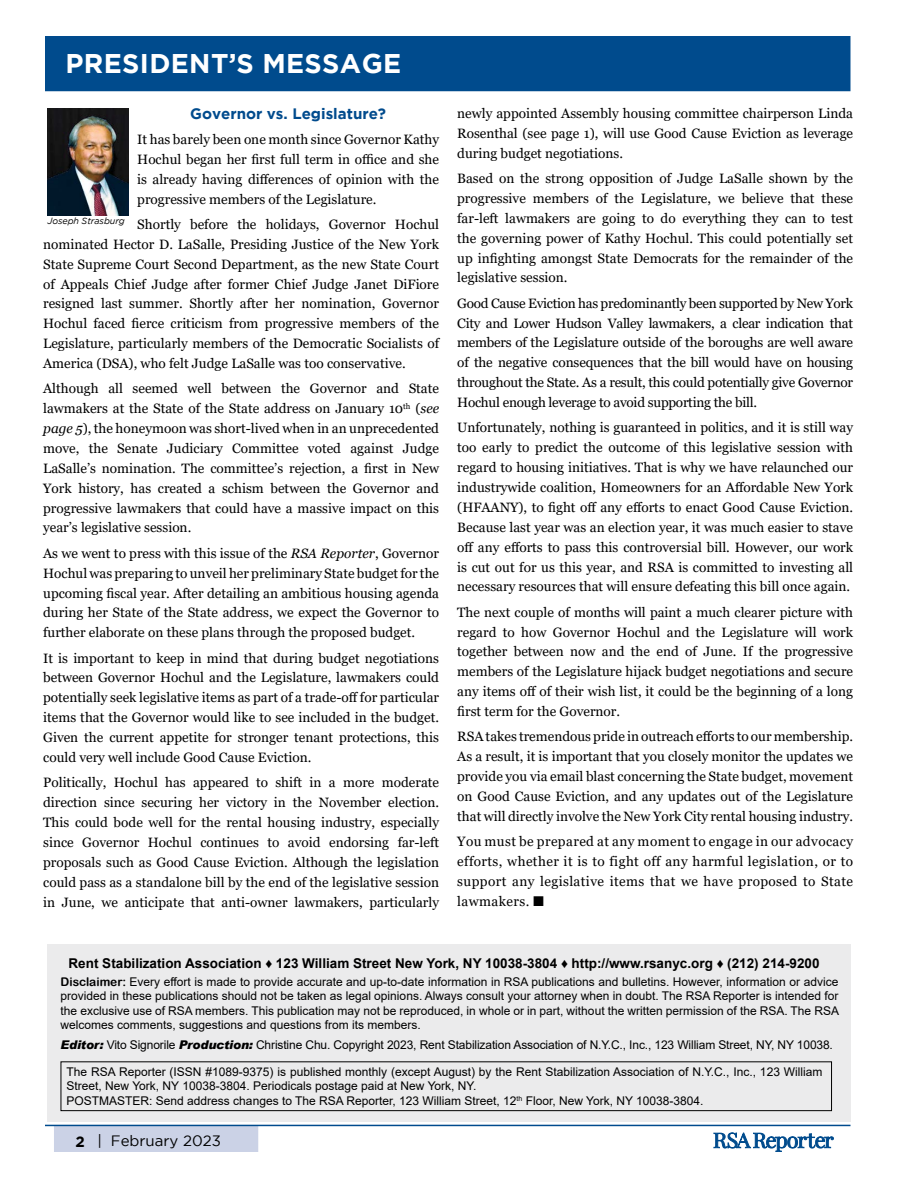
<style>
.page{position:relative;width:918px;height:1188px;background:#fff}
.page>*{position:absolute;margin:0;border:0;box-sizing:border-box;transform-origin:0 0}
.t1{font:700 27px "Gotham";letter-spacing:.015em;color:#fff}
.t2{font:700 27px "Gotham";letter-spacing:-.005em;color:#fff}
.t3{font:700 15.15px "Gotham";color:#004b8d}
.t4{font:15px "Gotham";color:#000}
.t5{font:700 15px "Gotham";color:#000}
.t6{font:13.65px/20px "Georgia";color:#000;text-align:justify}
.t7{font:700 13.5px "Arial";color:#000}
.t8{font:12px/14.2px "Arial";color:#000;text-align:justify}
.t9{font:italic 9px "Gotham";letter-spacing:-.005em;color:#000}
.s1{font-style:italic}
.s2{font-family:"Monotype Sorts";font-size:13.5px}
.s3{font-family:"Arial Rounded MT Bold"}
.s4{font-weight:900;font-style:italic}
</style>
<div class="page">
<div style="left:54px;top:1125px;width:204px;height:27px;background:#cbd2e6;border:2px solid #cbd2e6"></div>
<hr style="left:45px;top:1125px;width:805px;height:1px;background:#004b8d">
<svg style="left:713px;top:1132px;width:121px;height:20px"></svg>
<div style="left:45px;top:36px;width:805px;height:55px;background:#004b8d"></div>
<div style="left:47px;top:945px;width:803px;height:177px;background:#ebebec"></div>
<div style="left:61px;top:1062px;width:771px;height:49px;border:1px solid #000"></div>
<img style="left:48px;top:108px;width:80px;height:107px">
<h1 class="t1" style="left:65px;top:47px;width:241px">PRESIDENT’s message</h1>
<p class="t3" style="left:190px;top:105px;width:197px">Governor vs. Legislature?</p>
<p class="t6" style="left:137px;top:130px;width:303px">It has barely been one month since Governor Kathy Hochul began her first full term in office and she is already having differences of opinion with the progressive members of the Legislature.</p>
<p class="t6" style="left:43px;top:214px;width:397px;text-indent:94px">Shortly before the holidays, Governor Hochul nominated Hector D. LaSalle, Presiding Justice of the New York State Supreme Court Second Department, as the new State Court of Appeals Chief Judge after former Chief Judge Janet DiFiore resigned last summer. Shortly after her nomination, Governor Hochul faced fierce criticism from progressive members of the Legislature, particularly members of the Democratic Socialists of America (DSA), who felt Judge LaSalle was too conservative.</p>
<p class="t6" style="left:43px;top:379px;width:397px">Although all seemed well between the Governor and State lawmakers at the State of the State address on January 10<sup>th</sup> (<span class="s1">see page 5</span>), the honeymoon was short-lived when in an unprecedented move, the Senate Judiciary Committee voted against Judge LaSalle’s nomination. The committee’s rejection, a first in New York history, has created a schism between the Governor and progressive lawmakers that could have a massive impact on this year’s legislative session.</p>
<p class="t6" style="left:43px;top:543px;width:397px">As we went to press with this issue of the <span class="s1">RSA Reporter</span>, Governor Hochul was preparing to unveil her preliminary State budget for the upcoming fiscal year. After detailing an ambitious housing agenda during her State of the State address, we expect the Governor to further elaborate on these plans through the proposed budget.</p>
<p class="t6" style="left:43px;top:648px;width:397px">It is important to keep in mind that during budget negotiations between Governor Hochul and the Legislature, lawmakers could potentially seek legislative items as part of a trade-off for particular items that the Governor would like to see included in the budget.<br>Given the current appetite for stronger tenant protections, this could very well include Good Cause Eviction.</p>
<p class="t6" style="left:43px;top:773px;width:397px">Politically, Hochul has appeared to shift in a more moderate direction since securing her victory in the November election.<br>This could bode well for the rental housing industry, especially since Governor Hochul continues to avoid endorsing far-left proposals such as Good Cause Eviction. Although the legislation could pass as a standalone bill by the end of the legislative session in June, we anticipate that anti-owner lawmakers, particularly</p>
<h1 class="t2" style="left:66px;top:49px;width:341px">CITY &amp; STATE ROUNDUP</h1>
<p class="t9" style="left:48px;top:216px;width:79px">Joseph Strasburg</p>
<p class="t6" style="left:457px;top:104px;width:397px">newly appointed Assembly housing committee chairperson Linda Rosenthal (see page 1), will use Good Cause Eviction as leverage during budget negotiations.</p>
<p class="t6" style="left:457px;top:169px;width:397px">Based on the strong opposition of Judge LaSalle shown by the progressive members of the Legislature, we believe that these far-left lawmakers are going to do everything they can to test the governing power of Kathy Hochul. This could potentially set up infighting amongst State Democrats for the remainder of the legislative session.</p>
<p class="t6" style="left:457px;top:293px;width:397px">Good Cause Eviction has predominantly been supported by New York City and Lower Hudson Valley lawmakers, a clear indication that members of the Legislature outside of the boroughs are well aware of the negative consequences that the bill would have on housing throughout the State. As a result, this could potentially give Governor Hochul enough leverage to avoid supporting the bill.</p>
<p class="t6" style="left:457px;top:418px;width:397px">Unfortunately, nothing is guaranteed in politics, and it is still way too early to predict the outcome of this legislative session with regard to housing initiatives. That is why we have relaunched our industrywide coalition, Homeowners for an Affordable New York (HFAANY), to fight off any efforts to enact Good Cause Eviction.<br>Because last year was an election year, it was much easier to stave off any efforts to pass this controversial bill. However, our work is cut out for us this year, and RSA is committed to investing all necessary resources that will ensure defeating this bill once again.</p>
<p class="t6" style="left:457px;top:602px;width:397px">The next couple of months will paint a much clearer picture with regard to how Governor Hochul and the Legislature will work together between now and the end of June. If the progressive members of the Legislature hijack budget negotiations and secure any items off of their wish list, it could be the beginning of a long first term for the Governor.</p>
<p class="t6" style="left:457px;top:727px;width:397px">RSA takes tremendous pride in outreach efforts to our membership.<br>As a result, it is important that you closely monitor the updates we provide you via email blast concerning the State budget, movement on Good Cause Eviction, and any updates out of the Legislature that will directly involve the New York City rental housing industry.</p>
<p class="t6" style="left:457px;top:832px;width:397px">You must be prepared at any moment to engage in our advocacy efforts, whether it is to fight off any harmful legislation, or to support any legislative items that we have proposed to State lawmakers. <span class="s2">n</span></p>
<p class="t7" style="left:69px;top:953px;width:753px">Rent Stabilization Association ♦ 123 William Street New York, NY 10038-3804 ♦ http://www.rsanyc.org ♦ (212) 214-9200</p>
<p class="t8" style="left:61px;top:975px;width:780px"><span class="s3">Disclaimer:</span> Every effort is made to provide accurate and up-to-date information in RSA publications and bulletins. However, information or advice provided in these publications should not be taken as legal opinions. Always consult your attorney when in doubt. The RSA Reporter is intended for the exclusive use of RSA members. This publication may not be reproduced, in whole or in part, without the written permission of the RSA. The RSA welcomes comments, suggestions and questions from its members.</p>
<p class="t8" style="left:61px;top:1038px;width:774px"><span class="s4">Editor:</span> Vito Signorile <span class="s4">Production:</span> Christine Chu. Copyright 2023, Rent Stabilization Association of N.Y.C., Inc., 123 William Street, NY, NY 10038.</p>
<p class="t8" style="left:67px;top:1065px;width:757px;text-align:left">The RSA Reporter (ISSN #1089-9375) is published monthly (except August) by the Rent Stabilization Association of N.Y.C., Inc., 123 William<br>Street, New York, NY 10038-3804. Periodicals postage paid at New York, NY.<br>POSTMASTER: Send address changes to The RSA Reporter, 123 William Street, 12<sup>th</sup> Floor, New York, NY 10038-3804.</p>
<p class="t5" style="left:76px;top:1133px;width:11px">2</p>
<p class="t4" style="left:97px;top:1132px;width:125px">| February 2023</p>
</div>
